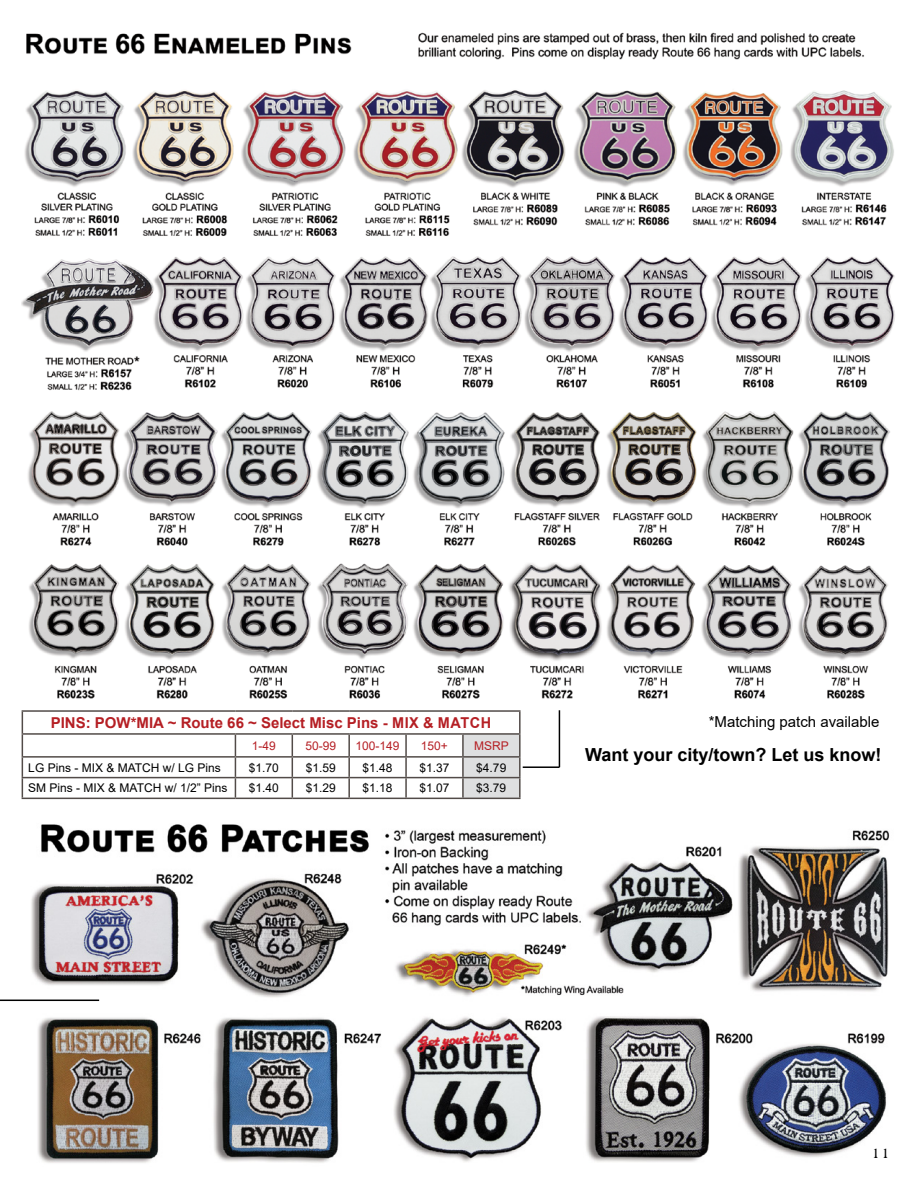
<style>
.page{position:relative;width:918px;height:1188px;background:#fff}
.page>*{position:absolute;margin:0;border:0;box-sizing:border-box;transform-origin:0 0}
.t1{font:700 18px "Arial";color:#000}
.t2{font:700 15px "Arial";color:#b51f24}
.t3{font:15px "Arial";color:#000}
.t4{font:15px "Americana BT";color:#000}
.t5{font:12px "Arial";color:#000}
.t6{font:12px "Arial";color:#b51f24}
</style>
<div class="page">
<img style="left:19px;top:824px;width:871px;height:339px">
<img style="left:22px;top:32px;width:873px;height:667px">
<hr style="left:22px;top:710px;width:213px;height:2px;background:#524b48">
<hr style="left:235px;top:710px;width:57px;height:2px;background:#524b48">
<hr style="left:292px;top:710px;width:57px;height:2px;background:#524b48">
<hr style="left:349px;top:710px;width:57px;height:2px;background:#524b48">
<hr style="left:406px;top:710px;width:57px;height:2px;background:#524b48">
<hr style="left:463px;top:710px;width:58px;height:2px;background:#524b48">
<hr style="left:22px;top:733px;width:213px;height:2px;background:#524b48">
<hr style="left:235px;top:733px;width:57px;height:2px;background:#524b48">
<hr style="left:292px;top:733px;width:57px;height:2px;background:#524b48">
<hr style="left:349px;top:733px;width:57px;height:2px;background:#524b48">
<hr style="left:348px;top:735px;width:2px;height:21px;background:#524b48">
<hr style="left:406px;top:733px;width:57px;height:2px;background:#524b48">
<hr style="left:405px;top:735px;width:2px;height:21px;background:#524b48">
<hr style="left:519px;top:712px;width:2px;height:21px;background:#524b48">
<hr style="left:463px;top:733px;width:58px;height:2px;background:#524b48">
<hr style="left:22px;top:756px;width:213px;height:2px;background:#524b48">
<hr style="left:235px;top:756px;width:57px;height:2px;background:#524b48">
<hr style="left:292px;top:756px;width:57px;height:2px;background:#524b48">
<hr style="left:349px;top:756px;width:57px;height:2px;background:#524b48">
<svg style="left:348px;top:758px;width:2px;height:19px"></svg>
<hr style="left:406px;top:756px;width:57px;height:2px;background:#524b48">
<svg style="left:405px;top:758px;width:2px;height:19px"></svg>
<svg style="left:462px;top:734px;width:59px;height:64px;background:#d2d2d3"></svg>
<hr style="left:22px;top:777px;width:213px;height:1px;background:#524b48">
<svg style="left:22px;top:712px;width:1px;height:86px"></svg>
<hr style="left:22px;top:798px;width:213px;height:1px;background:#524b48">
<hr style="left:235px;top:777px;width:57px;height:1px;background:#524b48">
<svg style="left:235px;top:735px;width:1px;height:63px"></svg>
<hr style="left:292px;top:777px;width:57px;height:1px;background:#524b48">
<svg style="left:292px;top:735px;width:1px;height:63px"></svg>
<hr style="left:349px;top:777px;width:57px;height:1px;background:#524b48">
<hr style="left:348px;top:778px;width:2px;height:20px;background:#524b48">
<hr style="left:406px;top:777px;width:57px;height:1px;background:#524b48">
<hr style="left:405px;top:778px;width:2px;height:20px;background:#524b48">
<hr style="left:235px;top:798px;width:57px;height:1px;background:#524b48">
<hr style="left:292px;top:798px;width:57px;height:1px;background:#524b48">
<hr style="left:349px;top:798px;width:57px;height:1px;background:#524b48">
<hr style="left:406px;top:798px;width:57px;height:1px;background:#524b48">
<hr style="left:463px;top:777px;width:58px;height:1px;background:#524b48">
<hr style="left:462px;top:778px;width:2px;height:20px;background:#524b48">
<hr style="left:519px;top:778px;width:2px;height:20px;background:#524b48">
<hr style="left:463px;top:798px;width:58px;height:1px;background:#524b48">
<hr style="left:523px;top:766px;width:36px;height:2px;background:#000">
<hr style="left:559px;top:710px;width:1px;height:57px;background:#000">
<hr style="left:0;top:1000px;width:99px;height:1px;background:#000">
<p class="t2" style="left:51px;top:712px;width:442px">PINS: POW*MIA ~ Route 66 ~ Select Misc Pins - MIX &amp; MATCH</p>
<p class="t6" style="left:252px;top:737px;width:26px">1-49</p>
<p class="t6" style="left:305px;top:737px;width:32px">50-99</p>
<p class="t6" style="left:356px;top:737px;width:46px">100-149</p>
<p class="t6" style="left:421px;top:737px;width:29px">150+</p>
<p class="t6" style="left:474px;top:737px;width:36px">MSRP</p>
<p class="t5" style="left:28px;top:759px;width:194px">LG Pins - MIX &amp; MATCH w/ LG Pins</p>
<p class="t5" style="left:249px;top:759px;width:32px">$1.70</p>
<p class="t5" style="left:306px;top:759px;width:32px">$1.59</p>
<p class="t5" style="left:363px;top:759px;width:32px">$1.48</p>
<p class="t5" style="left:419px;top:759px;width:32px">$1.37</p>
<p class="t5" style="left:476px;top:759px;width:32px">$4.79</p>
<p class="t5" style="left:28px;top:780px;width:201px">SM Pins - MIX &amp; MATCH w/ 1/2” Pins</p>
<p class="t5" style="left:249px;top:780px;width:32px">$1.40</p>
<p class="t5" style="left:306px;top:780px;width:32px">$1.29</p>
<p class="t5" style="left:363px;top:780px;width:32px">$1.18</p>
<p class="t5" style="left:419px;top:780px;width:32px">$1.07</p>
<p class="t5" style="left:476px;top:780px;width:32px">$3.79</p>
<p class="t3" style="left:709px;top:712px;width:172px">*Matching patch available</p>
<h1 class="t1" style="left:585px;top:742px;width:298px">Want your city/town? Let us know!</h1>
<p class="t4" style="left:871px;top:1144px;width:21px">11</p>
</div>
